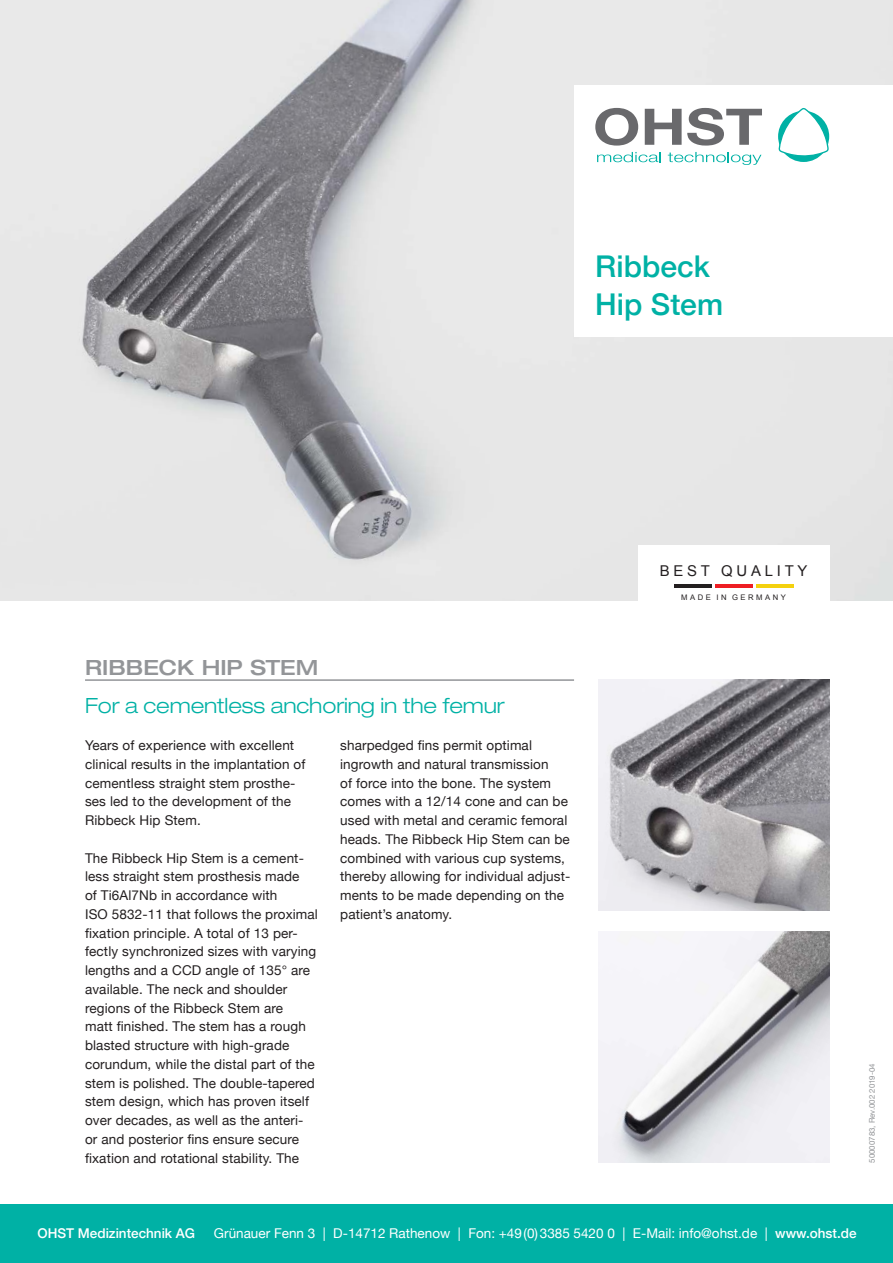
<style>
.page{position:relative;width:893px;height:1263px;background:#fff}
.page>*{position:absolute;margin:0;border:0;box-sizing:border-box;transform-origin:0 0}
.t1{font:500 30px/37.5px "Helvetica Neue";color:#00b1a5}
.t2{font:300 expanded 21px "Helvetica Neue";letter-spacing:-.005em;color:#00b1a5}
.t3{font:500 expanded 21px "Helvetica Neue";color:#939598}
.t4{font:14.85px "Arial";letter-spacing:.25em;color:#231f20}
.t5{font:13.5px/18.8px "Helvetica Neue";letter-spacing:.01em;color:#231f20}
.t6{font:13.5px "Helvetica Neue";color:#fff}
.t7{font:500 13.5px "Helvetica Neue";color:#fff}
.t8{font:7.8px "Helvetica Neue";color:#939598}
.t9{font:7.65px "Arial";letter-spacing:.33em;color:#231f20}
.s1{font-weight:500}
</style>
<div class="page">
<div style="left:0;top:1204px;width:893px;height:59px;background:#00b1a5"></div>
<img style="left:0;top:0;width:893px;height:600px">
<div style="left:574px;top:85px;width:319px;height:251px;background:#fff"></div>
<hr style="left:85px;top:679px;width:489px;height:2px;background:#939598">
<svg style="left:595px;top:108px;width:43px;height:38px"></svg>
<svg style="left:645px;top:108px;width:117px;height:38px"></svg>
<svg style="left:597px;top:152px;width:64px;height:10px"></svg>
<svg style="left:668px;top:152px;width:93px;height:13px"></svg>
<svg style="left:778px;top:108px;width:51px;height:54px"></svg>
<div style="left:638px;top:546px;width:191px;height:72px;background:#fff"></div>
<hr style="left:715px;top:584px;width:38px;height:3px;background:#ee1d23">
<hr style="left:674px;top:584px;width:38px;height:3px;background:#231f20">
<hr style="left:756px;top:584px;width:37px;height:3px;background:#f4d10e">
<img style="left:598px;top:679px;width:231px;height:231px">
<img style="left:598px;top:931px;width:231px;height:232px">
<h1 class="t1" style="left:595px;top:245px;width:129px">Ribbeck<br>Hip Stem</h1>
<h2 class="t3" style="left:85px;top:654px;width:235px">RIBBECK HIP STEM</h2>
<h2 class="t2" style="left:85px;top:692px;width:421px">For a cementless anchoring in the femur</h2>
<p class="t5" style="left:85px;top:737px;width:222px">Years of experience with excellent clinical results in the implantation of cementless straight stem prosthe&shy;ses led to the development of the<br>Ribbeck Hip Stem.</p>
<p class="t5" style="left:85px;top:849px;width:234px">The Ribbeck Hip Stem is a cement&shy;less straight stem prosthesis made<br>of Ti6Al7Nb in accordance with<br>ISO 5832-11 that follows the proximal fixation principle. A total of 13 per&shy;fectly synchronized sizes with varying lengths and a CCD angle of 135° are available. The neck and shoulder regions of the Ribbeck Stem are<br>matt finished. The stem has a rough blasted structure with high-grade corundum, while the distal part of the stem is polished. The double-tapered stem design, which has proven itself over decades, as well as the anteri&shy;or and posterior fins ensure secure fixation and rotational stability. The</p>
<p class="t5" style="left:340px;top:737px;width:232px">sharpedged fins permit optimal ingrowth and natural transmission<br>of force into the bone. The system comes with a 12/14 cone and can be used with metal and ceramic femoral heads. The Ribbeck Hip Stem can be combined with various cup systems, thereby allowing for individual adjust&shy;ments to be made depending on the patient’s anatomy.</p>
<p class="t4" style="left:660px;top:561px;width:149px">BEST QUALITY</p>
<p class="t9" style="left:681px;top:592px;width:106px">MADE IN GERMANY</p>
<p class="t8" style="left:866px;top:1163px;width:101px;rotate:-90deg">50000783, Rev.002 2019-04</p>
<p class="t7" style="left:37px;top:1222px;width:159px">OHST Medizintechnik AG</p>
<p class="t6" style="left:214px;top:1223px;width:644px">Grünauer Fenn 3 | D-14712 Rathenow | Fon: +49(0)3385 5420 0 | E-Mail: info@ohst.de | <span class="s1">www.ohst.de</span></p>
</div>
